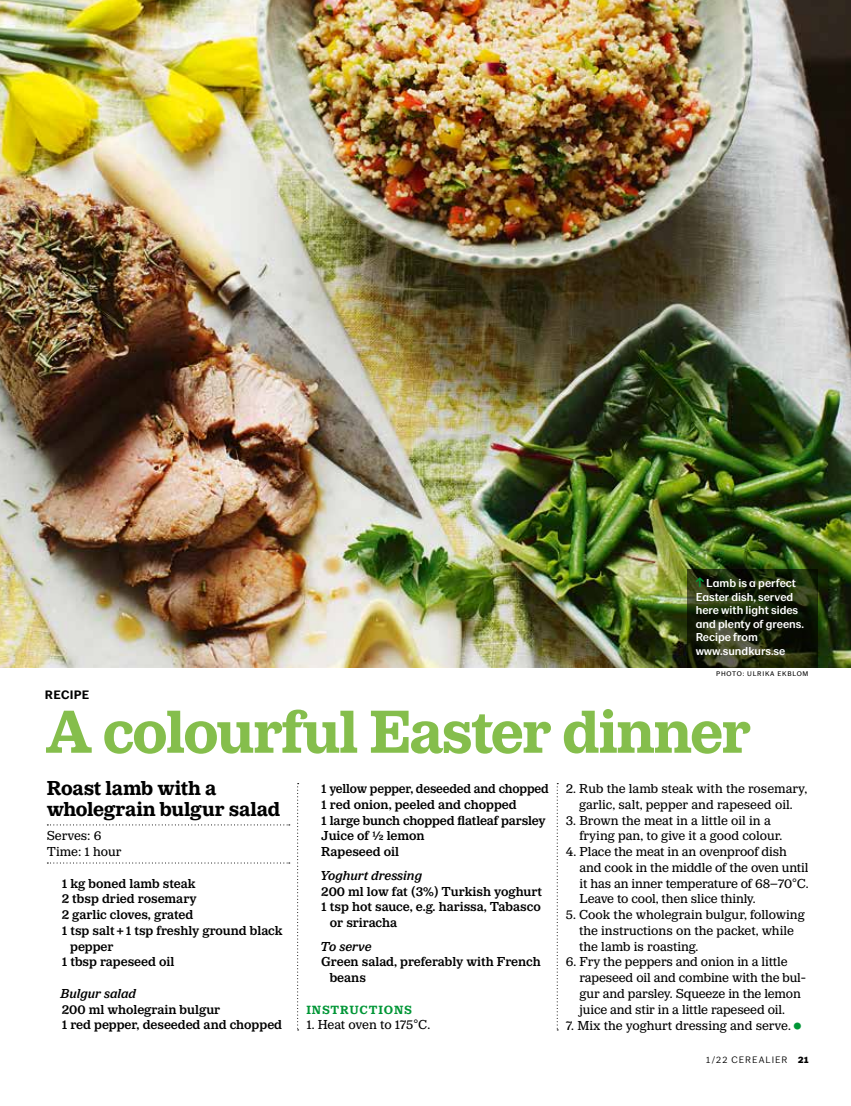
<style>
.page{position:relative;width:851px;height:1106px;background:#fff}
.page>*{position:absolute;margin:0;border:0;box-sizing:border-box;transform-origin:0 0}
.t1{font:700 63px "LM Serif";letter-spacing:-.025em;color:#85be4c}
.t2{font:700 21px/21px "LM Serif";letter-spacing:-.01em;color:#000}
.t3{font:13.5px/15.8px "LM Serif";letter-spacing:-.01em;color:#000}
.t4{font:500 13.5px/15.8px "LM Serif";color:#000}
.t5{font:italic 500 13.5px "LM Serif";color:#000}
.t6{font:700 12.75px "LM Sans 201902";letter-spacing:.03em;color:#000}
.t7{font:700 12.3px "LM Serif";letter-spacing:.07em;color:#009636}
.t8{font:500 12px/13.5px "LM Sans 201902";color:#fff}
.t9{font:300 9.75px "LM Sans 201902";letter-spacing:.11em;color:#000}
.t10{font:7.05px "LM Sans 201902";letter-spacing:.11em;color:#000}
.s1{font-weight:700;color:#009636}
.s2{font-weight:900}
</style>
<div class="page">
<img style="left:0;top:0;width:850px;height:668px">
<svg style="left:687px;top:569px;width:130px;height:99px;background:#1d260d"></svg>
<svg style="left:47px;top:824px;width:243px;height:1px"></svg>
<svg style="left:47px;top:862px;width:243px;height:1px"></svg>
<svg style="left:556px;top:783px;width:2px;height:247px"></svg>
<svg style="left:297px;top:783px;width:1px;height:247px"></svg>
<p class="t8" style="left:695px;top:576px;width:110px"><span class="s1">↑</span> Lamb is a perfect<br>Easter dish, served here with light sides and plenty of greens.<br>Recipe from www.sundkurs.se</p>
<p class="t10" style="left:716px;top:670px;width:94px">PHOTO: ULRIKA EKBLOM</p>
<p class="t6" style="left:45px;top:687px;width:46px">RECIPE</p>
<h1 class="t1" style="left:45px;top:696px;width:707px">A colourful Easter dinner</h1>
<h2 class="t2" style="left:47px;top:777px;width:235px">Roast lamb with a wholegrain bulgur salad</h2>
<p class="t3" style="left:47px;top:828px;width:76px">Serves: 6<br>Time: 1 hour</p>
<p class="t4" style="left:62px;top:875px;width:135px">1 kg boned lamb steak</p>
<p class="t4" style="left:62px;top:891px;width:136px">2 tbsp dried rosemary</p>
<p class="t4" style="left:62px;top:906px;width:133px">2 garlic cloves, grated</p>
<p class="t4" style="left:62px;top:922px;width:222px">1 tsp salt+1 tsp freshly ground black</p>
<p class="t4" style="left:70px;top:938px;width:45px">pepper</p>
<p class="t4" style="left:62px;top:954px;width:114px">1 tbsp rapeseed oil</p>
<p class="t5" style="left:61px;top:985px;width:77px">Bulgur salad</p>
<p class="t4" style="left:62px;top:1001px;width:222px">200 ml wholegrain bulgur<br>1 red pepper, deseeded and chopped</p>
<p class="t4" style="left:321px;top:780px;width:229px">1 yellow pepper, deseeded and chopped<br>1 red onion, peeled and chopped<br>1 large bunch chopped flatleaf parsley<br>Juice of ½ lemon<br>Rapeseed oil</p>
<p class="t5" style="left:320px;top:867px;width:103px">Yoghurt dressing</p>
<p class="t4" style="left:321px;top:883px;width:222px">200 ml low fat (3%) Turkish yoghurt</p>
<p class="t4" style="left:321px;top:899px;width:221px">1 tsp hot sauce, e.g. harissa, Tabasco</p>
<p class="t4" style="left:330px;top:914px;width:69px">or sriracha</p>
<p class="t5" style="left:320px;top:938px;width:53px">To serve</p>
<p class="t4" style="left:330px;top:954px;width:212px;text-indent:-9px">Green salad, preferably with French beans</p>
<p class="t7" style="left:306px;top:1002px;width:107px">INSTRUCTIONS</p>
<p class="t3" style="left:306px;top:1017px;width:125px">1. Heat oven to 175°C.</p>
<p class="t3" style="left:566px;top:780px;width:243px;text-align:center">2. Rub the lamb steak with the rosemary, garlic, salt, pepper and rapeseed oil.</p>
<p class="t3" style="left:579px;top:812px;width:204px;text-indent:-13px">3. Brown the meat in a little oil in a frying pan, to give it a good colour.</p>
<p class="t3" style="left:579px;top:843px;width:230px;text-indent:-14px">4. Place the meat in an ovenproof dish and cook in the middle of the oven until it has an inner temperature of 68–70°C.<br>Leave to cool, then slice thinly.</p>
<p class="t3" style="left:579px;top:906px;width:227px;text-indent:-13px">5. Cook the wholegrain bulgur, following the instructions on the packet, while the lamb is roasting.</p>
<p class="t3" style="left:579px;top:954px;width:228px;text-indent:-14px">6. Fry the peppers and onion in a little rapeseed oil and combine with the bul&shy;gur and parsley. Squeeze in the lemon juice and stir in a little rapeseed oil.</p>
<p class="t3" style="left:566px;top:1017px;width:226px">7. Mix the yoghurt dressing and serve.</p>
<p class="t9" style="left:706px;top:1054px;width:104px">1/22 CEREALIER <span class="s2">21</span></p>
</div>
